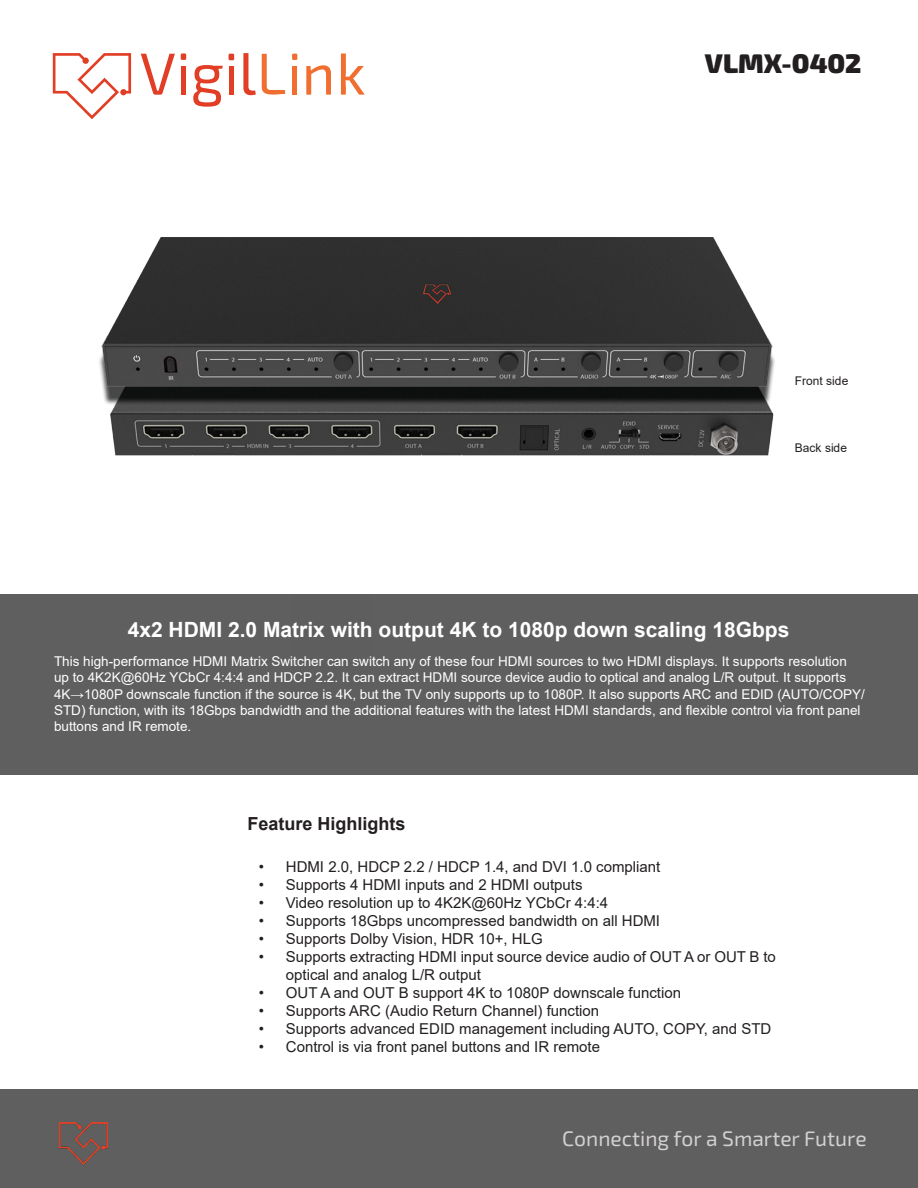
<style>
.page{position:relative;width:918px;height:1188px;background:#fff}
.page>*{position:absolute;margin:0;border:0;box-sizing:border-box;transform-origin:0 0}
.t1{font:900 27px "Exo 2";color:#231f20}
.t2{font:700 21px "Arial";color:#fff}
.t3{font:21px "Exo 2";color:#d2d0d0}
.t4{font:700 18px "Arial";color:#231f20}
.t5{font:15px/18px "Arial";color:#231f20}
.t6{font:13.5px/16.2px "Arial";color:#fff}
.t7{font:12px "Arial";color:#231f20}
</style>
<div class="page">
<div style="left:0;top:594px;width:918px;height:180px;background:#5e5f5e"></div>
<div style="left:0;top:1090px;width:918px;height:98px;background:#5e5f5e"></div>
<svg style="left:292px;top:53px;width:6px;height:7px"></svg>
<div style="left:292px;top:66px;width:5px;height:28px;background:#f06e2f"></div>
<svg style="left:306px;top:65px;width:25px;height:30px"></svg>
<svg style="left:341px;top:54px;width:24px;height:41px"></svg>
<svg style="left:53px;top:53px;width:78px;height:66px"></svg>
<svg style="left:141px;top:54px;width:34px;height:41px"></svg>
<div style="left:181px;top:66px;width:5px;height:29px;background:#e13e25"></div>
<svg style="left:181px;top:53px;width:5px;height:7px"></svg>
<svg style="left:193px;top:65px;width:30px;height:42px"></svg>
<div style="left:229px;top:66px;width:5px;height:29px;background:#e13e25"></div>
<svg style="left:243px;top:53px;width:42px;height:43px"></svg>
<svg style="left:229px;top:54px;width:5px;height:6px"></svg>
<img style="left:59px;top:1123px;width:48px;height:42px">
<img style="left:99px;top:237px;width:676px;height:219px">
<p class="t1" style="left:705px;top:47px;width:158px">VLMX-0402</p>
<p class="t7" style="left:795px;top:372px;width:55px">Front side</p>
<p class="t7" style="left:795px;top:439px;width:54px">Back side</p>
<p class="t2" style="left:128px;top:615px;width:663px">4x2 HDMI 2.0 Matrix with output 4K to 1080p down scaling 18Gbps</p>
<p class="t6" style="left:54px;top:653px;width:812px">This high-performance HDMI Matrix Switcher can switch any of these four HDMI sources to two HDMI displays. It supports resolution up to 4K2K@60Hz YCbCr 4:4:4 and HDCP 2.2. It can extract HDMI source device audio to optical and analog L/R output. It supports 4K→1080P downscale function if the source is 4K, but the TV only supports up to 1080P. It also supports ARC and EDID (AUTO/COPY/ STD) function, with its 18Gbps bandwidth and the additional features with the latest HDMI standards, and flexible control via front panel buttons and IR remote.</p>
<p class="t4" style="left:248px;top:811px;width:160px">Feature Highlights</p>
<p class="t5" style="left:259px;top:857px;width:403px">• HDMI 2.0, HDCP 2.2 / HDCP 1.4, and DVI 1.0 compliant</p>
<p class="t5" style="left:259px;top:875px;width:325px">• Supports 4 HDMI inputs and 2 HDMI outputs</p>
<p class="t5" style="left:259px;top:893px;width:351px">• Video resolution up to 4K2K@60Hz YCbCr 4:4:4</p>
<p class="t5" style="left:259px;top:911px;width:403px">• Supports 18Gbps uncompressed bandwidth on all HDMI</p>
<p class="t5" style="left:259px;top:929px;width:285px">• Supports Dolby Vision, HDR 10+, HLG</p>
<p class="t5" style="left:286px;top:947px;width:492px;text-indent:-27px">• Supports extracting HDMI input source device audio of OUT A or OUT B to optical and analog L/R output</p>
<p class="t5" style="left:259px;top:983px;width:424px">• OUT A and OUT B support 4K to 1080P downscale function</p>
<p class="t5" style="left:259px;top:1001px;width:342px">• Supports ARC (Audio Return Channel) function</p>
<p class="t5" style="left:259px;top:1019px;width:514px">• Supports advanced EDID management including AUTO, COPY, and STD</p>
<p class="t5" style="left:259px;top:1037px;width:343px">• Control is via front panel buttons and IR remote</p>
<p class="t3" style="left:562px;top:1124px;width:306px">Connecting for a Smarter Future</p>
</div>
